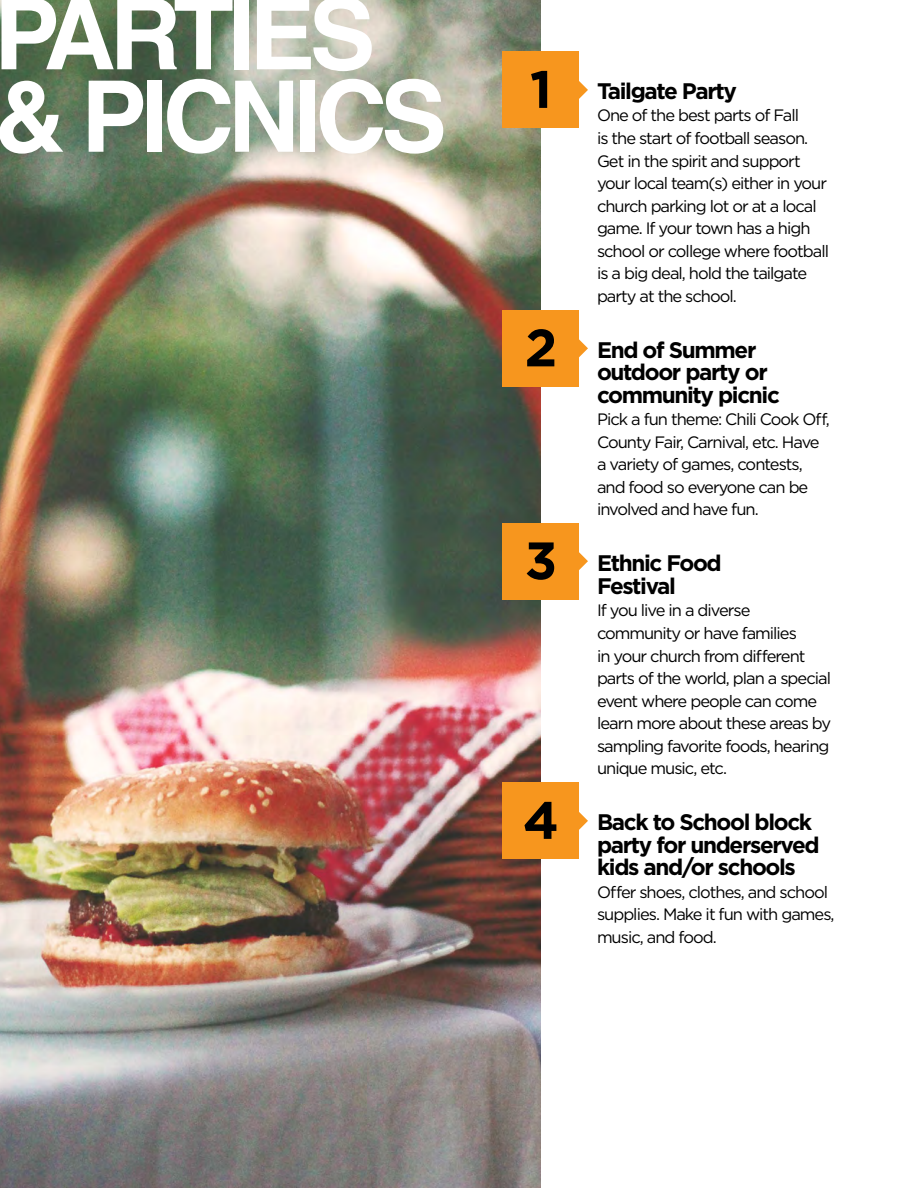
<style>
.page{position:relative;width:918px;height:1188px;background:#fff}
.page>*{position:absolute;margin:0;border:0;box-sizing:border-box;transform-origin:0 0}
.t1{font:700 99px/82.5px "Helvetica LT Std";letter-spacing:-.06em;color:#fff}
.t2{font:700 52.5px "Gotham";color:#000}
.t3{font:700 22.5px/22.5px "Gotham";letter-spacing:-.06em;color:#000}
.t4{font:16.5px/22.5px "Gotham";letter-spacing:-.06em;color:#000}
</style>
<div class="page">
<img style="left:0;top:0;width:541px;height:1188px">
<svg style="left:579px;top:81px;width:9px;height:18px"></svg>
<svg style="left:579px;top:339px;width:9px;height:19px"></svg>
<svg style="left:579px;top:552px;width:9px;height:18px"></svg>
<svg style="left:579px;top:812px;width:9px;height:18px"></svg>
<div style="left:503px;top:52px;width:76px;height:76px;background:#f7961e"></div>
<div style="left:503px;top:310px;width:76px;height:76px;background:#f7961e"></div>
<div style="left:503px;top:523px;width:76px;height:76px;background:#f7961e"></div>
<div style="left:503px;top:783px;width:76px;height:76px;background:#f7961e"></div>
<h1 class="t1" style="left:-6px;top:-8px;width:560px">PARTIES<br>&amp; PICNICS <sup>1</sup></h1>
<h2 class="t2" style="left:525px;top:313px;width:34px">2</h2>
<h2 class="t2" style="left:525px;top:526px;width:34px">3</h2>
<h2 class="t2" style="left:523px;top:785px;width:38px">4</h2>
<h3 class="t3" style="left:597px;top:80px;width:141px">Tailgate Party</h3>
<p class="t4" style="left:597px;top:104px;width:234px">One of the best parts of Fall<br>is the start of football season.<br>Get in the spirit and support your local team(s) either in your church parking lot or at a local game. If your town has a high school or college where football is a big deal, hold the tailgate party at the school.</p>
<h3 class="t3" style="left:597px;top:338px;width:184px">End of Summer outdoor party or community picnic</h3>
<p class="t4" style="left:597px;top:408px;width:234px">Pick a fun theme: Chili Cook Off,<br>County Fair, Carnival, etc. Have a variety of games, contests, and food so everyone can be involved and have fun.</p>
<h3 class="t3" style="left:597px;top:552px;width:126px">Ethnic Food<br>Festival</h3>
<p class="t4" style="left:597px;top:599px;width:236px">If you live in a diverse community or have families<br>in your church from different parts of the world, plan a special event where people can come learn more about these areas by sampling favorite foods, hearing unique music, etc.</p>
<h3 class="t3" style="left:597px;top:811px;width:224px">Back to School block party for underserved kids and/or schools</h3>
<p class="t4" style="left:597px;top:880px;width:239px">Offer shoes, clothes, and school supplies. Make it fun with games, music, and food.</p>
</div>
